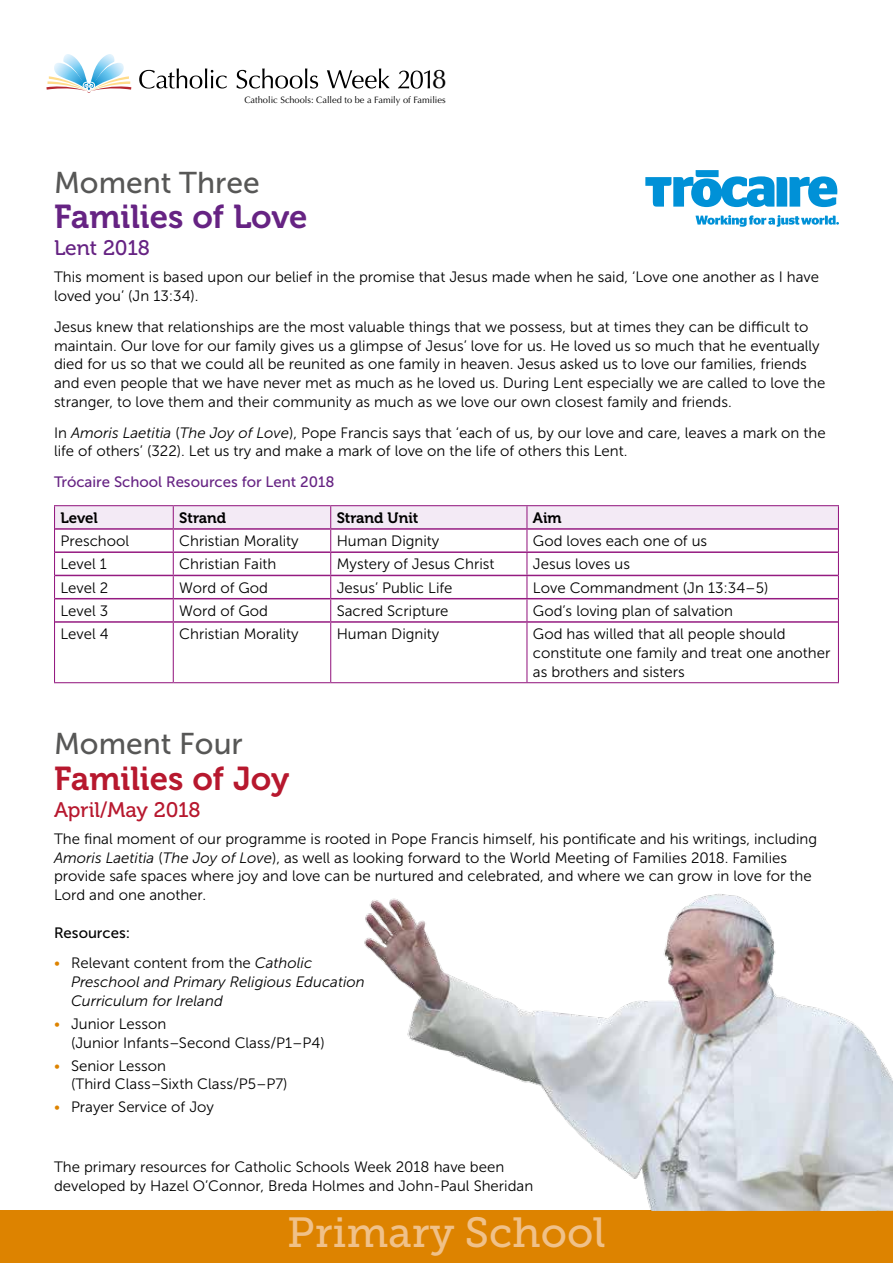
<style>
.page{position:relative;width:893px;height:1263px;background:#fff}
.page>*{position:absolute;margin:0;border:0;box-sizing:border-box;transform-origin:0 0}
.t1{font:42px "Museo Slab 500";color:#f0c189}
.t2{font:33px "Museo 700";color:#662383}
.t3{font:33px "Museo 700";color:#b7182e}
.t4{font:30px "Museo Sans 500";color:#575756}
.t5{font:27px "Optima";color:#000}
.t6{font:21px "Museo 500";color:#b7182e}
.t7{font:21px "Museo 500";letter-spacing:-.005em;color:#662383}
.t8{font:15px/18.8px "Museo Sans 300";color:#000}
.t9{font:italic 15px/18.8px "Museo Sans 300";color:#000}
.t10{font:15px "Museo Sans 500";color:#662383}
.t11{font:15px "Museo 700";color:#000}
.t12{font:15px "Museo Sans 500";color:#000}
.t13{font:9.3px "Optima";color:#000}
.s1{font-style:italic}
.s2{font-style:normal;color:#dd8300}
.s3{font-style:normal}
.s4{color:#dd8300}
</style>
<div class="page">
<div style="left:0;top:1210px;width:893px;height:53px;background:#dd8300"></div>
<svg style="left:139px;top:68px;width:88px;height:21px"></svg>
<svg style="left:236px;top:68px;width:82px;height:21px"></svg>
<svg style="left:327px;top:68px;width:63px;height:21px"></svg>
<svg style="left:46px;top:54px;width:85px;height:39px"></svg>
<svg style="left:398px;top:70px;width:32px;height:19px"></svg>
<hr style="left:54px;top:622px;width:1px;height:60px;background:#951b81">
<hr style="left:173px;top:623px;width:1px;height:59px;background:#951b81">
<hr style="left:330px;top:623px;width:1px;height:59px;background:#951b81">
<hr style="left:526px;top:623px;width:1px;height:59px;background:#951b81">
<hr style="left:838px;top:622px;width:1px;height:60px;background:#951b81">
<hr style="left:54px;top:682px;width:119px;height:1px;background:#951b81">
<hr style="left:173px;top:682px;width:158px;height:1px;background:#951b81">
<hr style="left:331px;top:682px;width:196px;height:1px;background:#951b81">
<hr style="left:527px;top:682px;width:312px;height:1px;background:#951b81">
<hr style="left:54px;top:505px;width:119px;height:1px;background:#951b81">
<hr style="left:173px;top:505px;width:158px;height:1px;background:#951b81">
<hr style="left:331px;top:505px;width:196px;height:1px;background:#951b81">
<hr style="left:527px;top:505px;width:312px;height:1px;background:#951b81">
<hr style="left:55px;top:621px;width:118px;height:2px;background:#951b81">
<hr style="left:173px;top:621px;width:158px;height:2px;background:#951b81">
<hr style="left:331px;top:621px;width:196px;height:2px;background:#951b81">
<hr style="left:527px;top:621px;width:311px;height:2px;background:#951b81">
<svg style="left:54px;top:506px;width:785px;height:116px"></svg>
<svg style="left:645px;top:170px;width:192px;height:37px"></svg>
<svg style="left:696px;top:215px;width:143px;height:12px"></svg>
<img style="left:364px;top:894px;width:529px;height:316px">
<h3 class="t5" style="left:432px;top:64px;width:17px">8</h3>
<p class="t13" style="left:244px;top:95px;width:203px">Catholic Schools: Called to be a Family of Families</p>
<h3 class="t4" style="left:54px;top:166px;width:207px">Moment Three</h3>
<h2 class="t2" style="left:54px;top:198px;width:255px">Families of Love</h2>
<h3 class="t7" style="left:54px;top:236px;width:97px">Lent 2018</h3>
<p class="t8" style="left:54px;top:268px;width:767px">This moment is based upon our belief in the promise that Jesus made when he said, ‘Love one another as I have loved you’ (Jn 13:34).</p>
<p class="t8" style="left:54px;top:317px;width:773px">Jesus knew that relationships are the most valuable things that we possess, but at times they can be difficult to maintain. Our love for our family gives us a glimpse of Jesus’ love for us. He loved us so much that he eventually died for us so that we could all be reunited as one family in heaven. Jesus asked us to love our families, friends and even people that we have never met as much as he loved us. During Lent especially we are called to love the stranger, to love them and their community as much as we love our own closest family and friends.</p>
<p class="t8" style="left:54px;top:423px;width:773px">In <span class="s1">Amoris Laetitia</span> (<span class="s1">The Joy of Love</span>), Pope Francis says that ‘each of us, by our love and care, leaves a mark on the life of others’ (322). Let us try and make a mark of love on the life of others this Lent.</p>
<p class="t10" style="left:54px;top:474px;width:282px">Trócaire School Resources for Lent 2018</p>
<p class="t11" style="left:61px;top:509px;width:39px">Level</p>
<p class="t11" style="left:179px;top:509px;width:48px">Strand</p>
<p class="t11" style="left:337px;top:509px;width:83px">Strand Unit</p>
<p class="t11" style="left:533px;top:509px;width:30px">Aim</p>
<p class="t8" style="left:61px;top:532px;width:70px">Preschool</p>
<p class="t8" style="left:179px;top:532px;width:121px">Christian Morality</p>
<p class="t8" style="left:337px;top:532px;width:104px">Human Dignity</p>
<p class="t8" style="left:533px;top:532px;width:176px">God loves each one of us</p>
<p class="t8" style="left:61px;top:555px;width:48px">Level 1</p>
<p class="t8" style="left:179px;top:555px;width:99px">Christian Faith</p>
<p class="t8" style="left:337px;top:555px;width:159px">Mystery of Jesus Christ</p>
<p class="t8" style="left:533px;top:555px;width:99px">Jesus loves us</p>
<p class="t8" style="left:61px;top:578px;width:49px">Level 2</p>
<p class="t8" style="left:179px;top:578px;width:90px">Word of God</p>
<p class="t8" style="left:337px;top:578px;width:117px">Jesus’ Public Life</p>
<p class="t8" style="left:533px;top:578px;width:237px">Love Commandment (Jn 13:34–5)</p>
<p class="t8" style="left:61px;top:601px;width:49px">Level 3</p>
<p class="t8" style="left:179px;top:601px;width:90px">Word of God</p>
<p class="t8" style="left:337px;top:601px;width:113px">Sacred Scripture</p>
<p class="t8" style="left:533px;top:601px;width:202px">God’s loving plan of salvation</p>
<p class="t8" style="left:61px;top:625px;width:50px">Level 4</p>
<p class="t8" style="left:179px;top:625px;width:121px">Christian Morality</p>
<p class="t8" style="left:337px;top:625px;width:104px">Human Dignity</p>
<p class="t8" style="left:533px;top:625px;width:299px">God has willed that all people should constitute one family and treat one another as brothers and sisters</p>
<h3 class="t4" style="left:54px;top:727px;width:190px">Moment Four</h3>
<h2 class="t3" style="left:54px;top:760px;width:237px">Families of Joy</h2>
<h3 class="t6" style="left:54px;top:798px;width:148px">April/May 2018</h3>
<p class="t8" style="left:54px;top:829px;width:765px">The final moment of our programme is rooted in Pope Francis himself, his pontificate and his writings, including <span class="s1">Amoris Laetitia</span> (<span class="s1">The Joy of Love</span>), as well as looking forward to the World Meeting of Families 2018. Families provide safe spaces where joy and love can be nurtured and celebrated, and where we can grow in love for the Lord and one another.</p>
<p class="t12" style="left:54px;top:924px;width:78px">Resources:</p>
<p class="t9" style="left:71px;top:954px;width:295px;text-indent:-17px"><span class="s2">•</span> <span class="s3">Relevant content from the</span> Catholic<br>Preschool and Primary Religious Education<br>Curriculum for Ireland</p>
<p class="t8" style="left:71px;top:1014px;width:255px;text-indent:-17px"><span class="s4">•</span> Junior Lesson<br>(Junior Infants–Second Class/P1–P4)</p>
<p class="t8" style="left:71px;top:1056px;width:218px;text-indent:-17px"><span class="s4">•</span> Senior Lesson<br>(Third Class–Sixth Class/P5–P7)</p>
<p class="t8" style="left:54px;top:1098px;width:162px"><span class="s4">•</span> Prayer Service of Joy</p>
<p class="t8" style="left:54px;top:1157px;width:481px">The primary resources for Catholic Schools Week 2018 have been developed by Hazel O’Connor, Breda Holmes and John-Paul Sheridan</p>
<h1 class="t1" style="left:287px;top:1209px;width:320px">Primary School</h1>
</div>
